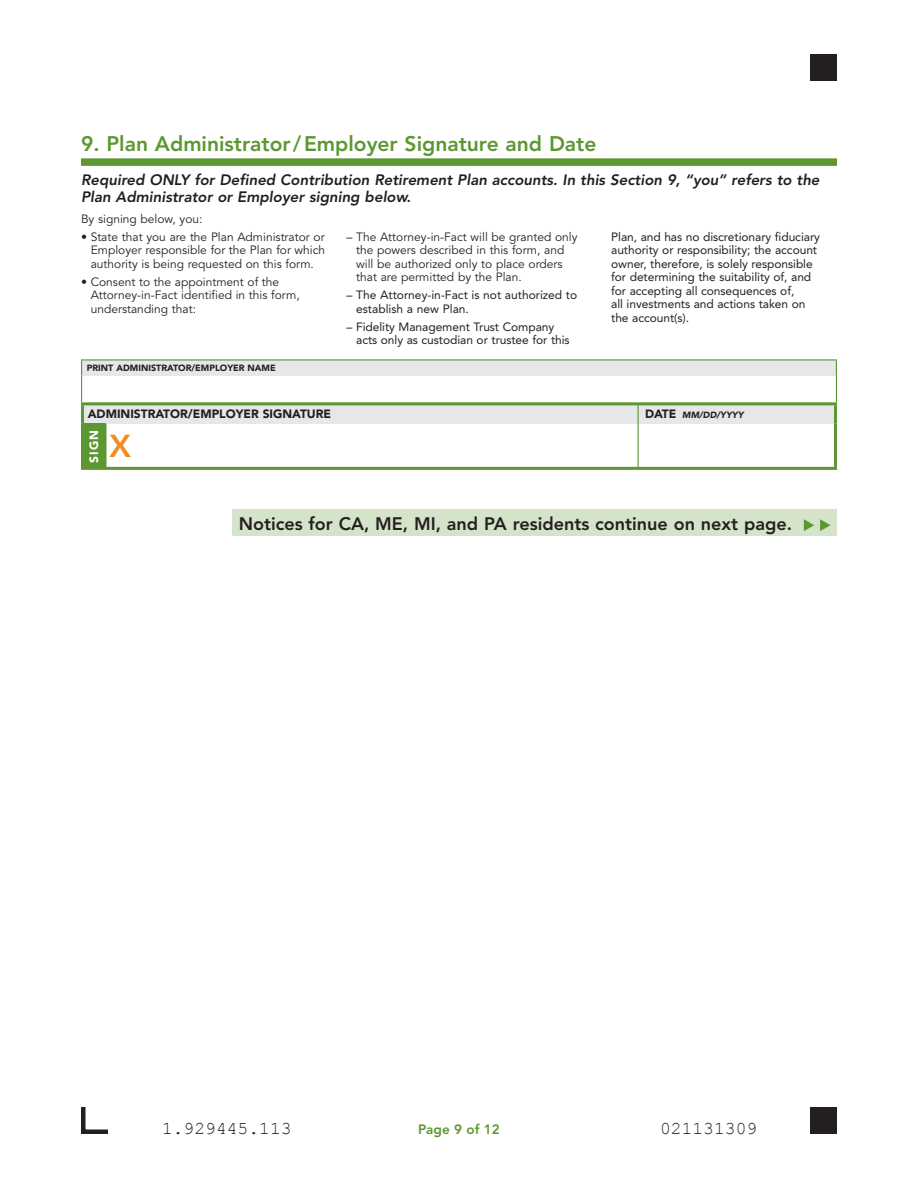
<style>
.page{position:relative;width:918px;height:1188px;background:#fff}
.page>*{position:absolute;margin:0;border:0;box-sizing:border-box;transform-origin:0 0}
.t1{font:800 31.5px "Avenir LT Std";color:#f28b20}
.t2{font:800 21px "Avenir LT Std";color:#5c9731}
.t3{font:800 18px "Avenir LT Std";color:#231f20}
.t4{font:18px "Courier New";color:#231f20}
.t5{font:italic 800 15px/16.5px "Avenir LT Std";color:#231f20}
.t6{font:800 13.5px "Avenir LT Std";color:#5c9731}
.t7{font:12px/13.5px "Avenir LT Std";color:#231f20}
.t8{font:12px/13.5px "Avenir LT Std";letter-spacing:-.005em;color:#231f20}
.t9{font:900 12px "Avenir LT Std";color:#231f20}
.t10{font:900 12px "Avenir LT Std";color:#fff}
.t11{font:900 9px "Avenir LT Std";color:#231f20}
.t12{font:italic 900 9px "Avenir LT Std";color:#231f20}
.s1{font-style:normal;font-size:12px}
</style>
<div class="page">
<div style="left:81px;top:158px;width:756px;height:8px;background:#5c9731"></div>
<div style="left:82px;top:360px;width:754px;height:15px;background:#e6e7e9"></div>
<hr style="left:81px;top:359px;width:756px;height:2px;background:#5c9731">
<svg style="left:81px;top:361px;width:1px;height:41px"></svg>
<svg style="left:836px;top:361px;width:1px;height:41px"></svg>
<div style="left:82px;top:404px;width:754px;height:19px;background:#e6e7e9"></div>
<div style="left:82px;top:423px;width:23px;height:45px;background:#5c9731"></div>
<hr style="left:834px;top:405px;width:3px;height:18px;background:#5c9731">
<hr style="left:834px;top:423px;width:3px;height:44px;background:#5c9731">
<hr style="left:105px;top:467px;width:732px;height:3px;background:#5c9731">
<hr style="left:81px;top:402px;width:24px;height:3px;background:#5c9731">
<hr style="left:81px;top:405px;width:3px;height:18px;background:#5c9731">
<hr style="left:105px;top:402px;width:732px;height:3px;background:#5c9731">
<hr style="left:81px;top:423px;width:3px;height:44px;background:#5c9731">
<hr style="left:104px;top:423px;width:2px;height:44px;background:#5c9731">
<hr style="left:81px;top:467px;width:24px;height:3px;background:#5c9731">
<div style="left:232px;top:509px;width:605px;height:27px;background:#d6e3cb"></div>
<svg style="left:804px;top:519px;width:10px;height:12px"></svg>
<svg style="left:820px;top:519px;width:10px;height:12px"></svg>
<hr style="left:638px;top:405px;width:1px;height:62px;background:#5c9731">
<div style="left:810px;top:1107px;width:27px;height:27px;background:#231f20"></div>
<svg style="left:81px;top:1107px;width:27px;height:27px"></svg>
<div style="left:810px;top:54px;width:27px;height:27px;background:#231f20"></div>
<h2 class="t2" style="left:81px;top:131px;width:517px">9. Plan Administrator/Employer Signature and Date</h2>
<p class="t5" style="left:81px;top:172px;width:740px">Required ONLY for Defined Contribution Retirement Plan accounts. In this Section 9, “you” refers to the<br>Plan Administrator or Employer signing below.</p>
<p class="t7" style="left:81px;top:212px;width:123px">By signing below, you:</p>
<p class="t7" style="left:91px;top:230px;width:236px;text-align:justify;text-indent:-10px">• State that you are the Plan Administrator or Employer responsible for the Plan for which authority is being requested on this form.</p>
<p class="t7" style="left:91px;top:275px;width:211px;text-indent:-10px">• Consent to the appointment of the<br>Attorney-in-Fact identified in this form, understanding that:</p>
<p class="t8" style="left:611px;top:230px;width:210px">Plan, and has no discretionary fiduciary authority or responsibility; the account owner, therefore, is solely responsible for determining the suitability of, and for accepting all consequences of,<br>all investments and actions taken on the account(s).</p>
<p class="t7" style="left:356px;top:230px;width:223px;text-indent:-10px">– The Attorney-in-Fact will be granted only the powers described in this form, and will be authorized only to place orders that are permitted by the Plan.</p>
<p class="t8" style="left:356px;top:289px;width:223px;text-indent:-10px">– The Attorney-in-Fact is not authorized to establish a new Plan.</p>
<p class="t8" style="left:356px;top:320px;width:215px;text-indent:-10px">– Fidelity Management Trust Company acts only as custodian or trustee for this</p>
<p class="t11" style="left:87px;top:363px;width:190px">PRINT ADMINISTRATOR/EMPLOYER NAME</p>
<p class="t9" style="left:88px;top:407px;width:245px">ADMINISTRATOR/EMPLOYER SIGNATURE</p>
<p class="t12" style="left:645px;top:410px;width:100px"><span class="s1">DATE</span> MM/DD/YYYY</p>
<p class="t10" style="left:87px;top:463px;width:35px;rotate:-90deg">SIGN</p>
<h1 class="t1" style="left:110px;top:427px;width:23px">X</h1>
<h3 class="t3" style="left:239px;top:513px;width:555px">Notices for CA, ME, MI, and PA residents continue on next page.</h3>
<h3 class="t4" style="left:162px;top:1117px;width:131px">1.929445.113</h3>
<p class="t6" style="left:418px;top:1121px;width:83px">Page 9 of 12</p>
<h3 class="t4" style="left:660px;top:1117px;width:99px">021131309</h3>
</div>
